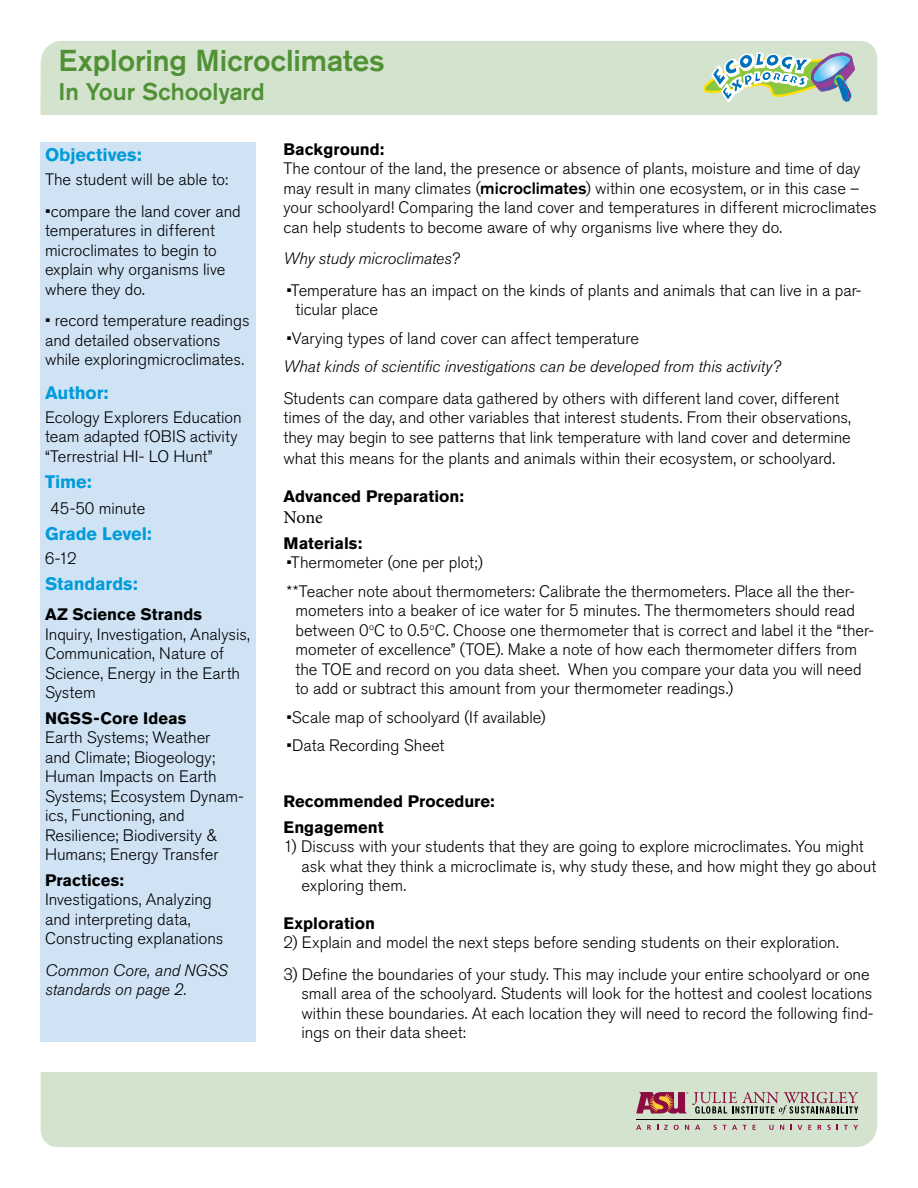
<style>
.page{position:relative;width:918px;height:1188px;background:#fff}
.page>*{position:absolute;margin:0;border:0;box-sizing:border-box;transform-origin:0 0}
.t1{font:500 30px "Akzidenz Grotesk Pro";letter-spacing:-.005em;color:#519136}
.t2{font:500 24px "Akzidenz Grotesk Pro";letter-spacing:-.005em;color:#519136}
.t3{font:700 18px "Akzidenz Grotesk Pro";letter-spacing:-.005em;color:#009bda}
.t4{font:18px "Minion Pro";color:#000}
.t5{font:300 16.5px/19.5px "Akzidenz Grotesk Pro";color:#000}
.t6{font:700 16.5px/25.5px "Akzidenz Grotesk Pro";color:#000}
.t7{font:italic 300 16.5px/19.5px "Akzidenz Grotesk Pro";color:#000}
.s1{font-weight:500}
</style>
<div class="page">
<div style="left:40px;top:41px;width:838px;height:74px;background:#d4e3cd"></div>
<svg style="left:702px;top:49px;width:153px;height:57px;background:#b6cdbc"></svg>
<div style="left:40px;top:142px;width:216px;height:900px;background:#cfe3f5"></div>
<div style="left:41px;top:1072px;width:837px;height:75px;background:#d4e3cd"></div>
<svg style="left:636px;top:1125px;width:5px;height:5px"></svg>
<svg style="left:647px;top:1125px;width:4px;height:5px"></svg>
<svg style="left:664px;top:1125px;width:4px;height:5px"></svg>
<svg style="left:674px;top:1125px;width:5px;height:5px"></svg>
<svg style="left:685px;top:1125px;width:4px;height:5px"></svg>
<svg style="left:695px;top:1125px;width:5px;height:5px"></svg>
<svg style="left:714px;top:1125px;width:3px;height:5px"></svg>
<svg style="left:723px;top:1125px;width:14px;height:5px"></svg>
<svg style="left:743px;top:1125px;width:4px;height:5px"></svg>
<svg style="left:753px;top:1125px;width:3px;height:5px"></svg>
<svg style="left:769px;top:1125px;width:5px;height:5px"></svg>
<svg style="left:780px;top:1125px;width:4px;height:5px"></svg>
<svg style="left:798px;top:1125px;width:4px;height:5px"></svg>
<svg style="left:808px;top:1125px;width:3px;height:5px"></svg>
<svg style="left:818px;top:1125px;width:3px;height:5px"></svg>
<svg style="left:827px;top:1125px;width:4px;height:5px"></svg>
<svg style="left:844px;top:1125px;width:14px;height:5px"></svg>
<hr style="left:636px;top:1119px;width:222px;height:1px;background:#000">
<svg style="left:636px;top:1092px;width:222px;height:22px;background:#af9893"></svg>
<h1 class="t1" style="left:58px;top:41px;width:328px">Exploring Microclimates</h1>
<h2 class="t2" style="left:58px;top:76px;width:208px">In Your Schoolyard</h2>
<p class="t3" style="left:45px;top:143px;width:98px">Objectives:</p>
<p class="t5" style="left:45px;top:170px;width:185px">The student will be able to:</p>
<p class="t5" style="left:45px;top:201px;width:197px">•compare the land cover and temperatures in different microclimates to begin to explain why organisms live where they do.</p>
<p class="t5" style="left:45px;top:311px;width:206px">• record temperature readings and detailed observations while exploringmicroclimates.</p>
<p class="t3" style="left:45px;top:381px;width:65px">Author:</p>
<p class="t5" style="left:45px;top:407px;width:198px">Ecology Explorers Education team adapted fOBIS activity “Terrestrial HI- LO Hunt”</p>
<p class="t3" style="left:45px;top:470px;width:48px">Time:</p>
<p class="t5" style="left:50px;top:498px;width:97px">45-50 minute</p>
<p class="t3" style="left:45px;top:522px;width:108px">Grade Level:</p>
<p class="t5" style="left:45px;top:549px;width:33px">6-12</p>
<p class="t3" style="left:45px;top:572px;width:94px">Standards:</p>
<p class="t6" style="left:45px;top:601px;width:158px">AZ Science Strands</p>
<p class="t5" style="left:45px;top:624px;width:206px">Inquiry, Investigation, Analysis,<br>Communication, Nature of<br>Science, Energy in the Earth<br>System</p>
<p class="t6" style="left:45px;top:705px;width:143px">NGSS-Core Ideas</p>
<p class="t5" style="left:45px;top:728px;width:200px">Earth Systems; Weather<br>and Climate; Biogeology;<br>Human Impacts on Earth<br>Systems; Ecosystem Dynam&shy;ics, Functioning, and<br>Resilience; Biodiversity &amp;<br>Humans; Energy Transfer</p>
<p class="t6" style="left:45px;top:867px;width:81px">Practices:</p>
<p class="t5" style="left:45px;top:890px;width:180px">Investigations, Analyzing and interpreting data,<br>Constructing explanations</p>
<p class="t7" style="left:45px;top:960px;width:184px">Common Core, and NGSS standards on page 2.</p>
<p class="t6" style="left:284px;top:136px;width:102px">Background:</p>
<p class="t5" style="left:284px;top:159px;width:595px">The contour of the land, the presence or absence of plants, moisture and time of day may result in many climates (<span class="s1">microclimates</span>) within one ecosystem, or in this case – your schoolyard! Comparing the land cover and temperatures in different microclimates can help students to become aware of why organisms live where they do.</p>
<p class="t7" style="left:284px;top:249px;width:177px">Why study microclimates?</p>
<p class="t5" style="left:295px;top:280px;width:568px;text-indent:-9px">•Temperature has an impact on the kinds of plants and animals that can live in a par&shy;ticular place</p>
<p class="t5" style="left:287px;top:328px;width:354px">•Varying types of land cover can affect temperature</p>
<p class="t7" style="left:284px;top:357px;width:499px">What kinds of scientific investigations can be developed from this activity?</p>
<p class="t5" style="left:284px;top:388px;width:569px">Students can compare data gathered by others with different land cover, different times of the day, and other variables that interest students. From their observations, they may begin to see patterns that link temperature with land cover and determine</p>
<p class="t5" style="left:284px;top:449px;width:553px">what this means for the plants and animals within their ecosystem, or schoolyard.</p>
<p class="t6" style="left:284px;top:483px;width:182px">Advanced Preparation:</p>
<p class="t4" style="left:284px;top:505px;width:41px">None</p>
<p class="t6" style="left:284px;top:530px;width:80px">Materials:</p>
<p class="t5" style="left:287px;top:548px;width:570px;line-height:28.5px">•Thermometer (one per plot;)<br>**Teacher note about thermometers: Calibrate the thermometers. Place all the ther-</p>
<p class="t5" style="left:295px;top:601px;width:580px">mometers into a beaker of ice water for 5 minutes. The thermometers should read between 0<sup>o</sup>C to 0.5<sup>o</sup>C. Choose one thermometer that is correct and label it the “ther&shy;mometer of excellence” (TOE). Make a note of how each thermometer differs from the TOE and record on you data sheet. When you compare your data you will need to add or subtract this amount from your thermometer readings.)</p>
<p class="t5" style="left:287px;top:707px;width:261px">•Scale map of schoolyard (If available)</p>
<p class="t5" style="left:287px;top:736px;width:159px">•Data Recording Sheet</p>
<p class="t6" style="left:284px;top:789px;width:213px">Recommended Procedure:<br>Engagement</p>
<p class="t5" style="left:302px;top:837px;width:576px;text-indent:-18px">1) Discuss with your students that they are going to explore microclimates. You might ask what they think a microclimate is, why study these, and how might they go about exploring them.</p>
<p class="t6" style="left:284px;top:910px;width:93px">Exploration</p>
<p class="t5" style="left:284px;top:933px;width:557px">2) Explain and model the next steps before sending students on their exploration.</p>
<p class="t5" style="left:302px;top:964px;width:574px;text-indent:-18px">3) Define the boundaries of your study. This may include your entire schoolyard or one small area of the schoolyard. Students will look for the hottest and coolest locations within these boundaries. At each location they will need to record the following find&shy;ings on their data sheet:</p>
</div>
